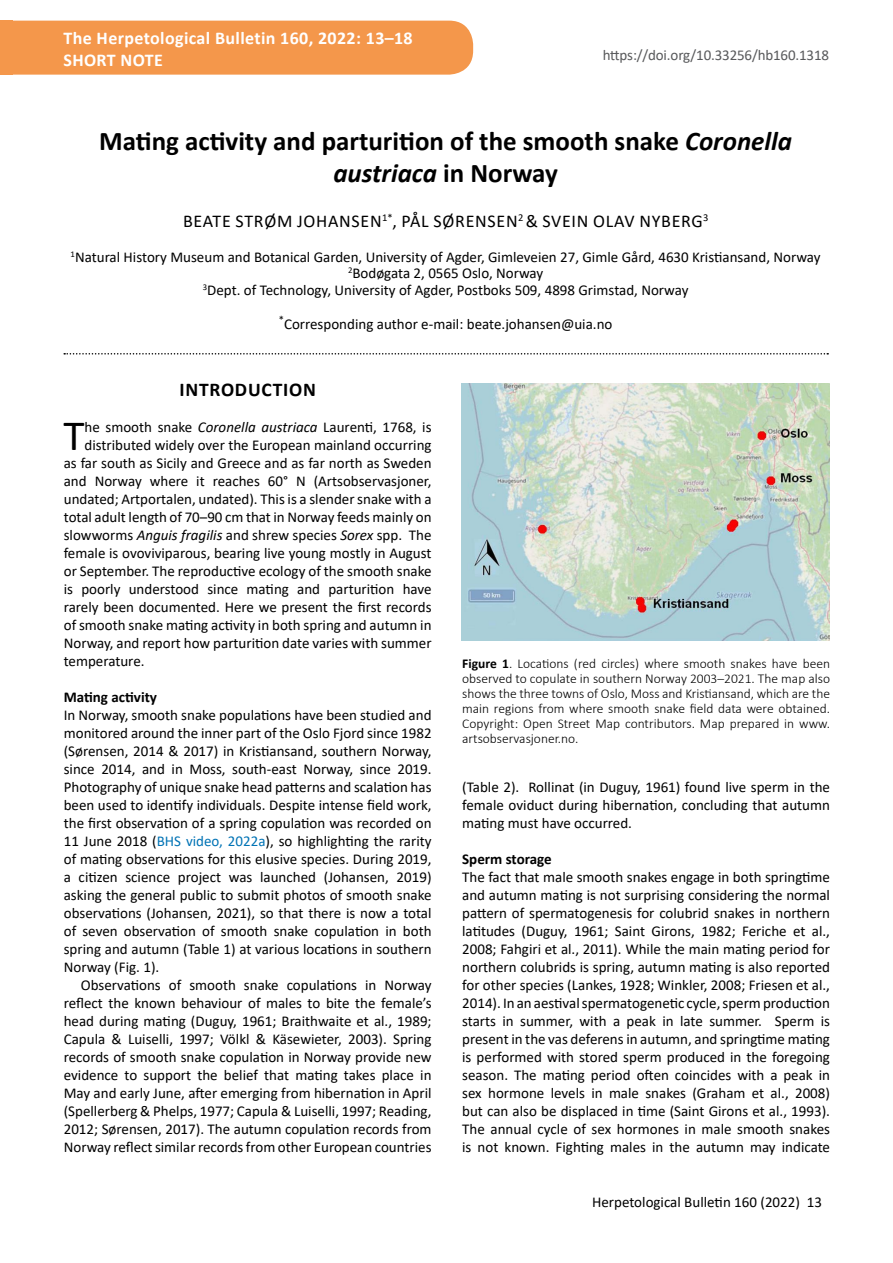
<style>
.page{position:relative;width:893px;height:1263px;background:#fff}
.page>*{position:absolute;margin:0;border:0;box-sizing:border-box;transform-origin:0 0}
.t1{font:43.35px "Calibri";color:#000}
.t2{font:700 27px/32.4px "Calibri";color:#000;text-align:center}
.t3{font:700 19.5px "Calibri";letter-spacing:.04em;color:#000}
.t4{font:18px "Calibri";letter-spacing:.04em;color:#000}
.t5{font:700 18px "Calibri";letter-spacing:.02em;color:#fff}
.t6{font:15px/18px "Calibri";color:#000;text-align:justify}
.t7{font:15px "Calibri";letter-spacing:-.01em;color:#58595b}
.t8{font:700 15px "Calibri";color:#000}
.t9{font:300 13.5px/15px "Calibri";color:#000;text-align:justify}
.s1{font-style:italic}
.s2{color:#0073b5}
.s3{font-weight:700}
</style>
<div class="page">
<div style="left:0;top:21px;width:473px;height:54px;background:#f4974b"></div>
<svg style="left:64px;top:353px;width:764px;height:2px"></svg>
<img style="left:461px;top:383px;width:368px;height:258px">
<p class="t5" style="left:63px;top:26px;width:351px">The Herpetological Bulletin 160, 2022: 13–18</p>
<p class="t5" style="left:63px;top:47px;width:101px">SHORT NOTE</p>
<p class="t7" style="left:603px;top:45px;width:228px">https://doi.org/10.33256/hb160.1318</p>
<h2 class="t2" style="left:99px;top:124px;width:694px">Mating activity and parturition of the smooth snake <span class="s1">Coronella austriaca</span> in Norway</h2>
<p class="t4" style="left:183px;top:209px;width:527px">BEATE STRØM JOHANSEN<sup>1*</sup>, PÅL SØRENSEN<sup>2</sup> &amp; SVEIN OLAV NYBERG<sup>3</sup></p>
<p class="t6" style="left:71px;top:248px;width:751px;line-height:16.5px;text-align:center"><sup>1</sup>Natural History Museum and Botanical Garden, University of Agder, Gimleveien 27, Gimle Gård, 4630 Kristiansand, Norway<br><sup>2</sup>Bodøgata 2, 0565 Oslo, Norway<br><sup>3</sup>Dept. of Technology, University of Agder, Postboks 509, 4898 Grimstad, Norway</p>
<p class="t6" style="left:279px;top:315px;width:335px"><sup>*</sup>Corresponding author e-mail: beate.johansen@uia.no</p>
<h3 class="t3" style="left:179px;top:376px;width:138px">INTRODUCTION</h3>
<h1 class="t1" style="left:63px;top:406px;width:23px">T</h1>
<p class="t6" style="left:85px;top:418px;width:348px">he smooth snake <span class="s1">Coronella austriaca</span> Laurenti, 1768, is</p>
<p class="t6" style="left:85px;top:436px;width:348px">distributed widely over the European mainland occurring</p>
<p class="t6" style="left:64px;top:454px;width:369px">as far south as Sicily and Greece and as far north as Sweden</p>
<p class="t6" style="left:64px;top:472px;width:369px">and Norway where it reaches 60° N (Artsobservasjoner,</p>
<p class="t6" style="left:64px;top:490px;width:369px">undated; Artportalen, undated). This is a slender snake with a</p>
<p class="t6" style="left:64px;top:508px;width:369px">total adult length of 70–90 cm that in Norway feeds mainly on</p>
<p class="t6" style="left:64px;top:526px;width:369px">slowworms <span class="s1">Anguis fragilis</span> and shrew species <span class="s1">Sorex</span> spp. The</p>
<p class="t6" style="left:64px;top:544px;width:369px">female is ovoviviparous, bearing live young mostly in August</p>
<p class="t6" style="left:64px;top:562px;width:369px">or September. The reproductive ecology of the smooth snake</p>
<p class="t6" style="left:64px;top:580px;width:369px">is poorly understood since mating and parturition have</p>
<p class="t6" style="left:64px;top:598px;width:369px">rarely been documented. Here we present the first records</p>
<p class="t6" style="left:64px;top:616px;width:369px">of smooth snake mating activity in both spring and autumn in</p>
<p class="t6" style="left:64px;top:634px;width:369px">Norway, and report how parturition date varies with summer</p>
<p class="t6" style="left:64px;top:652px;width:82px">temperature.</p>
<p class="t8" style="left:64px;top:686px;width:95px">Mating activity</p>
<p class="t6" style="left:64px;top:706px;width:369px">In Norway, smooth snake populations have been studied and monitored around the inner part of the Oslo Fjord since 1982 (Sørensen, 2014 &amp; 2017) in Kristiansand, southern Norway, since 2014, and in Moss, south-east Norway, since 2019.<br>Photography of unique snake head patterns and scalation has been used to identify individuals. Despite intense field work, the first observation of a spring copulation was recorded on 11 June 2018 (<span class="s2">BHS video, 2022a</span>), so highlighting the rarity of mating observations for this elusive species. During 2019, a citizen science project was launched (Johansen, 2019) asking the general public to submit photos of smooth snake observations (Johansen, 2021), so that there is now a total of seven observation of smooth snake copulation in both spring and autumn (Table 1) at various locations in southern Norway (Fig. 1).</p>
<p class="t6" style="left:64px;top:976px;width:369px;text-indent:17px">Observations of smooth snake copulations in Norway reflect the known behaviour of males to bite the female’s head during mating (Duguy, 1961; Braithwaite et al., 1989; Capula &amp; Luiselli, 1997; Völkl &amp; Käsewieter, 2003). Spring records of smooth snake copulation in Norway provide new evidence to support the belief that mating takes place in May and early June, after emerging from hibernation in April (Spellerberg &amp; Phelps, 1977; Capula &amp; Luiselli, 1997; Reading, 2012; Sørensen, 2017). The autumn copulation records from Norway reflect similar records from other European countries</p>
<p class="t9" style="left:462px;top:656px;width:369px"><span class="s3">Figure 1</span>. Locations (red circles) where smooth snakes have been observed to copulate in southern Norway 2003–2021. The map also shows the three towns of Oslo, Moss and Kristiansand, which are the main regions from where smooth snake field data were obtained.<br>Copyright: Open Street Map contributors. Map prepared in www. artsobservasjoner.no.</p>
<p class="t6" style="left:462px;top:778px;width:369px">(Table 2). Rollinat (in Duguy, 1961) found live sperm in the female oviduct during hibernation, concluding that autumn mating must have occurred.</p>
<p class="t8" style="left:462px;top:848px;width:91px">Sperm storage</p>
<p class="t6" style="left:462px;top:868px;width:369px">The fact that male smooth snakes engage in both springtime and autumn mating is not surprising considering the normal pattern of spermatogenesis for colubrid snakes in northern latitudes (Duguy, 1961; Saint Girons, 1982; Feriche et al., 2008; Fahgiri et al., 2011). While the main mating period for northern colubrids is spring, autumn mating is also reported for other species (Lankes, 1928; Winkler, 2008; Friesen et al., 2014). In an aestival spermatogenetic cycle, sperm production starts in summer, with a peak in late summer. Sperm is present in the vas deferens in autumn, and springtime mating is performed with stored sperm produced in the foregoing season. The mating period often coincides with a peak in sex hormone levels in male snakes (Graham et al., 2008) but can also be displaced in time (Saint Girons et al., 1993).<br>The annual cycle of sex hormones in male smooth snakes is not known. Fighting males in the autumn may indicate</p>
<p class="t6" style="left:592px;top:1192px;width:231px">Herpetological Bulletin 160 (2022) 13</p>
</div>
